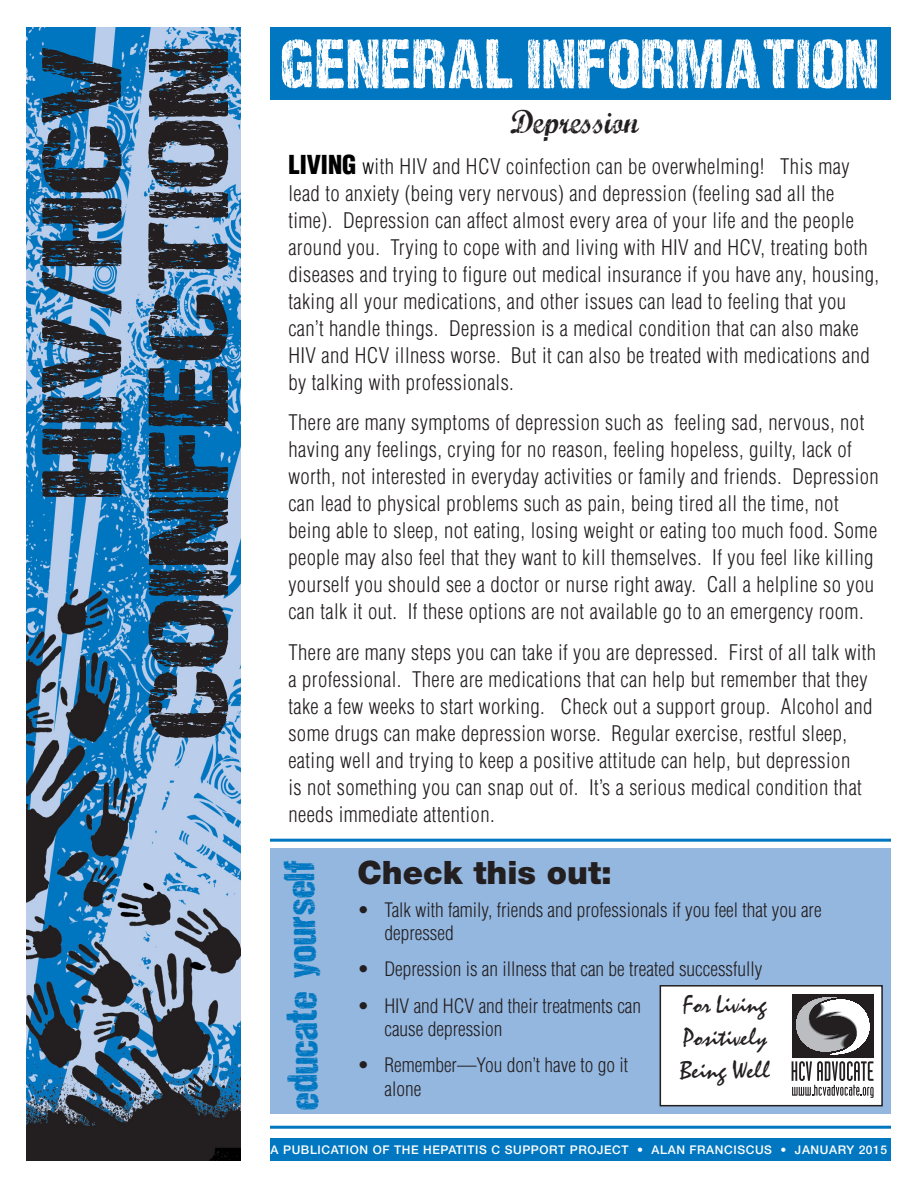
<style>
.page{position:relative;width:918px;height:1188px;background:#fff}
.page>*{position:absolute;margin:0;border:0;box-sizing:border-box;transform-origin:0 0}
.t1{font:900 114px "DCC Sharp Distress";color:#231f20;scale:1.36 1}
.t2{font:900 70.35px "DCC Sharp Distress";letter-spacing:.02em;color:#fff}
.t3{font:900 43.5px "DCC Sharp Distress";color:#0077c0}
.t4{font:33px "Marcelle Script";letter-spacing:-.02em;color:#231f20;scale:.92 1}
.t5{font:900 32.25px "Helvetica Neue";color:#231f20}
.t6{font:24px "Mistral";color:#231f20}
.t7{font:300 condensed 21px/27px "Helvetica";letter-spacing:.02em;color:#231f20}
.t8{font:300 condensed 19.5px/23.4px "Helvetica";color:#231f20}
.t9{font:500 12px "Helvetica Neue";letter-spacing:.05em;color:#fff}
.s1{font-weight:900;font-size:25.5px;color:#000}
.s2{color:#000}
</style>
<div class="page">
<div style="left:270px;top:848px;width:621px;height:265px;background:#94b7e0"></div>
<div style="left:270px;top:1138px;width:621px;height:23px;background:#0077c0"></div>
<div style="left:270px;top:27px;width:621px;height:72px;background:#0077c0"></div>
<hr style="left:270px;top:839px;width:621px;height:3px;background:#0077c0">
<hr style="left:270px;top:1126px;width:621px;height:3px;background:#0077c0">
<img style="left:27px;top:27px;width:214px;height:1134px">
<div style="left:660px;top:986px;width:222px;height:120px;background:#fff"></div>
<svg style="left:792px;top:994px;width:82px;height:104px"></svg>
<div style="left:660px;top:985px;width:223px;height:121px;border:2px solid #231f20"></div>
<p class="t1" style="left:18px;top:500px;width:335px;rotate:-90deg">HIV/HCV</p>
<p class="t1" style="left:125px;top:740px;width:511px;rotate:-90deg">COINFECTION</p>
<p class="t2" style="left:280px;top:25px;width:600px">GENERAL INFORMATION</p>
<p class="t4" style="left:511px;top:99px;width:141px">Depression</p>
<p class="t7" style="left:288px;top:152px;width:592px"><span class="s1">LIVING</span> <span class="s2">w</span>ith HIV and HCV coinfection can be overwhelming! This may lead to anxiety (being very nervous) and depression (feeling sad all the time). Depression can affect almost every area of your life and the people around you. Trying to cope with and living with HIV and HCV, treating both diseases and trying to figure out medical insurance if you have any, housing, taking all your medications, and other issues can lead to feeling that you can’t handle things. Depression is a medical condition that can also make HIV and HCV illness worse. But it can also be treated with medications and by talking with professionals.</p>
<p class="t7" style="left:288px;top:409px;width:592px">There are many symptoms of depression such as feeling sad, nervous, not having any feelings, crying for no reason, feeling hopeless, guilty, lack of worth, not interested in everyday activities or family and friends. Depression can lead to physical problems such as pain, being tired all the time, not being able to sleep, not eating, losing weight or eating too much food. Some people may also feel that they want to kill themselves. If you feel like killing yourself you should see a doctor or nurse right away. Call a helpline so you can talk it out. If these options are not available go to an emergency room.</p>
<p class="t7" style="left:288px;top:638px;width:589px">There are many steps you can take if you are depressed. First of all talk with a professional. There are medications that can help but remember that they take a few weeks to start working. Check out a support group. Alcohol and some drugs can make depression worse. Regular exercise, restful sleep, eating well and trying to keep a positive attitude can help, but depression<br>is not something you can snap out of. It’s a serious medical condition that needs immediate attention.</p>
<p class="t3" style="left:279px;top:1111px;width:252px;rotate:-91deg">educate yourself</p>
<p class="t5" style="left:357px;top:853px;width:256px">Check this out:</p>
<p class="t8" style="left:384px;top:898px;width:439px;text-indent:-27px">• Talk with family, friends and professionals if you feel that you are depressed</p>
<p class="t8" style="left:357px;top:957px;width:406px">• Depression is an illness that can be treated successfully</p>
<p class="t8" style="left:384px;top:994px;width:258px;text-indent:-27px">• HIV and HCV and their treatments can cause depression</p>
<p class="t8" style="left:384px;top:1054px;width:245px;text-indent:-27px">• Remember—You don’t have to go it alone</p>
<p class="t6" style="left:683px;top:991px;width:85px">For Living</p>
<p class="t6" style="left:683px;top:1024px;width:85px">Positively</p>
<p class="t6" style="left:680px;top:1057px;width:91px">Being Well</p>
<p class="t9" style="left:271px;top:1143px;width:618px">A PUBLICATION OF THE HEPATITIS C SUPPORT PROJECT • ALAN FRANCISCUS • JANUARY 2015</p>
</div>
